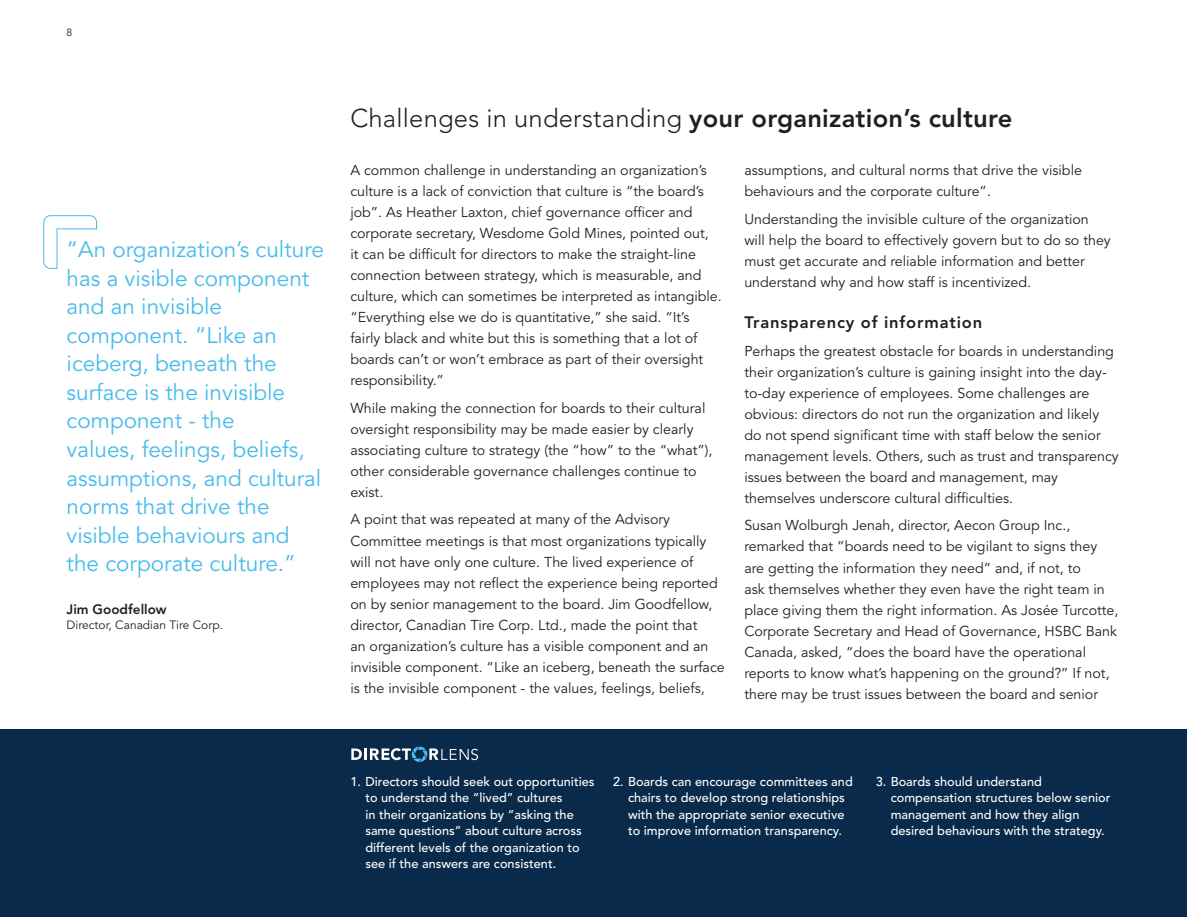
<style>
.page{position:relative;width:1187px;height:917px;background:#fff}
.page>*{position:absolute;margin:0;border:0;box-sizing:border-box;transform-origin:0 0}
.t1{font:300 25.5px "Avenir";letter-spacing:.01em;color:#231f20}
.t2{font:22.5px/28.5px "Avenir";color:#47bbeb}
.t3{font:800 16.5px "Avenir";letter-spacing:.05em;color:#231f20}
.t4{font:14.25px/21px "Avenir";color:#231f20}
.t5{font:800 13.5px "Avenir";color:#231f20}
.t6{font:500 12.75px/16.5px "Avenir";color:#fff}
.t7{font:12px "Avenir";color:#231f20}
.t8{font:10.5px "Avenir";color:#231f20}
.s1{font-weight:800}
</style>
<div class="page">
<div style="left:0;top:728px;width:1186px;height:188px;background:#092a4a"></div>
<svg style="left:351px;top:746px;width:127px;height:15px"></svg>
<svg style="left:43px;top:215px;width:54px;height:54px"></svg>
<p class="t8" style="left:67px;top:27px;width:7px">8</p>
<p class="t2" style="left:67px;top:236px;width:259px">“An organization’s culture has a visible component and an invisible component. “Like an iceberg, beneath the surface is the invisible component - the<br>values, feelings, beliefs, assumptions, and cultural norms that drive the visible behaviours and the corporate culture.”</p>
<p class="t5" style="left:67px;top:601px;width:101px">Jim Goodfellow</p>
<p class="t7" style="left:67px;top:617px;width:158px">Director, Canadian Tire Corp.</p>
<h1 class="t1" style="left:350px;top:103px;width:663px">Challenges in understanding <span class="s1">your organization’s culture</span></h1>
<p class="t4" style="left:350px;top:159px;width:373px">A common challenge in understanding an organization’s culture is a lack of conviction that culture is “the board’s job”. As Heather Laxton, chief governance officer and corporate secretary, Wesdome Gold Mines, pointed out,<br>it can be difficult for directors to make the straight-line connection between strategy, which is measurable, and culture, which can sometimes be interpreted as intangible. “Everything else we do is quantitative,” she said. “It’s fairly black and white but this is something that a lot of boards can’t or won’t embrace as part of their oversight responsibility.”</p>
<p class="t4" style="left:350px;top:397px;width:364px">While making the connection for boards to their cultural oversight responsibility may be made easier by clearly associating culture to strategy (the “how” to the “what”), other considerable governance challenges continue to exist.</p>
<p class="t4" style="left:350px;top:509px;width:376px">A point that was repeated at many of the Advisory Committee meetings is that most organizations typically will not have only one culture. The lived experience of employees may not reflect the experience being reported on by senior management to the board. Jim Goodfellow, director, Canadian Tire Corp. Ltd., made the point that<br>an organization’s culture has a visible component and an invisible component. “Like an iceberg, beneath the surface is the invisible component - the values, feelings, beliefs,</p>
<p class="t4" style="left:744px;top:160px;width:339px">assumptions, and cultural norms that drive the visible behaviours and the corporate culture”.</p>
<p class="t4" style="left:744px;top:208px;width:368px">Understanding the invisible culture of the organization will help the board to effectively govern but to do so they must get accurate and reliable information and better understand why and how staff is incentivized.</p>
<p class="t3" style="left:744px;top:312px;width:239px">Transparency of information</p>
<p class="t4" style="left:744px;top:340px;width:376px">Perhaps the greatest obstacle for boards in understanding their organization’s culture is gaining insight into the day&shy;to-day experience of employees. Some challenges are obvious: directors do not run the organization and likely do not spend significant time with staff below the senior management levels. Others, such as trust and transparency issues between the board and management, may themselves underscore cultural difficulties.</p>
<p class="t4" style="left:744px;top:515px;width:375px">Susan Wolburgh Jenah, director, Aecon Group Inc., remarked that “boards need to be vigilant to signs they are getting the information they need” and, if not, to<br>ask themselves whether they even have the right team in place giving them the right information. As Josée Turcotte, Corporate Secretary and H ead of Governance, H SBC Bank Canada, asked, “does the board have the operational reports to know what’s happening on the ground?” If not, there may be trust issues between the board and senior</p>
<p class="t6" style="left:365px;top:773px;width:231px;text-indent:-15px">1. Directors should seek out opportunities to understand the “lived” cultures<br>in their organizations by “asking the same questions” about culture across different levels of the organization to see if the answers are consistent.</p>
<p class="t6" style="left:613px;top:773px;width:241px;text-align:center">2. Boards can encourage committees and chairs to develop strong relationships with the appropriate senior executive<br>to improve information transparency.</p>
<p class="t6" style="left:890px;top:773px;width:221px;text-indent:-15px">3. Boards should understand compensation structures below senior management and how they align desired behaviours with the strategy.</p>
</div>
